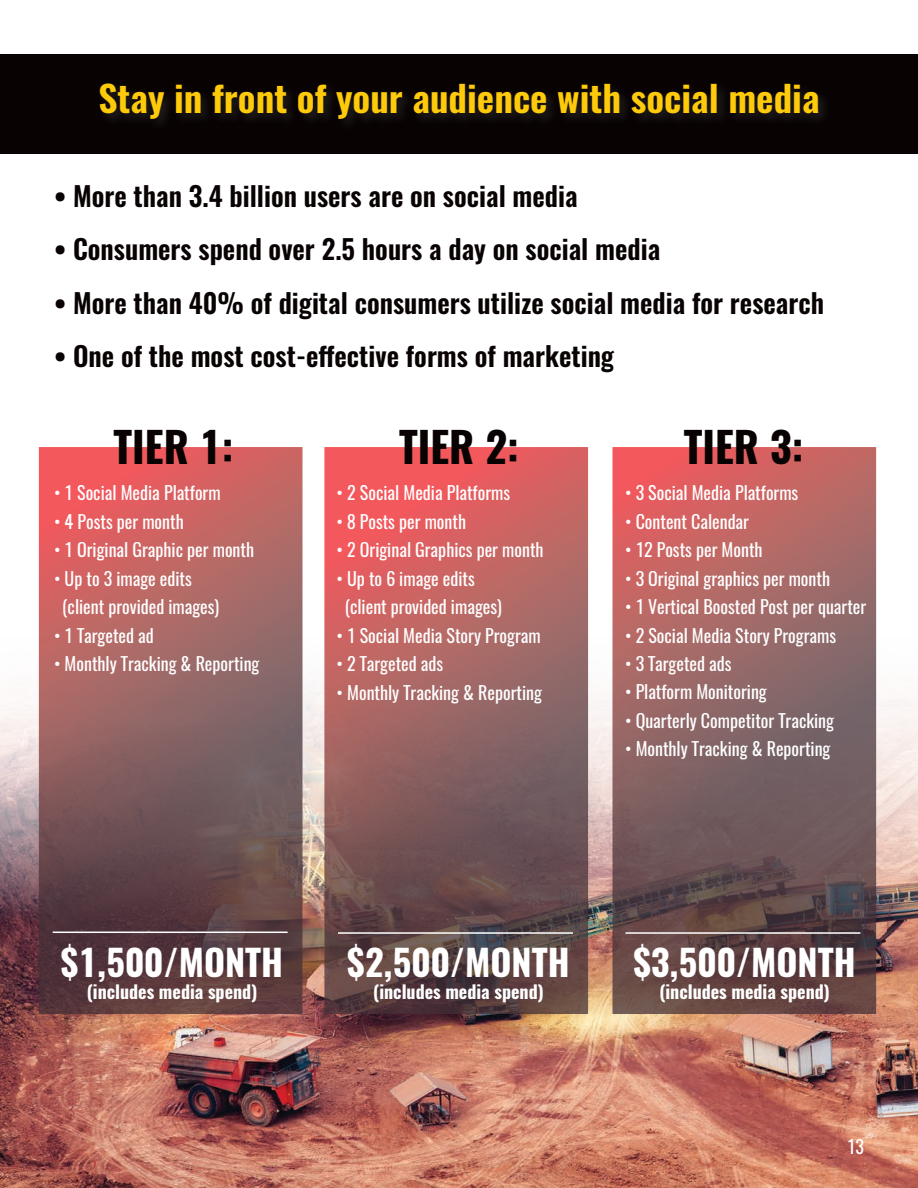
<style>
.page{position:relative;width:918px;height:1188px;background:#fff}
.page>*{position:absolute;margin:0;border:0;box-sizing:border-box;transform-origin:0 0}
.t1{font:700 42px "Oswald";color:#080302}
.t2{font:600 36px "Oswald";color:#feca0a;scale:1.05 1}
.t3{font:700 36px "Oswald";color:#fff}
.t4{font:600 27px "Oswald";color:#080302}
.t5{font:18px "Oswald";color:#fff}
.t6{font:700 18px "Oswald";color:#fff}
</style>
<div class="page">
<img style="left:0;top:617px;width:918px;height:571px">
<div style="left:0;top:54px;width:918px;height:99px;background:#080302"></div>
<div style="left:97px;top:81px;width:734px;height:51px;background:linear-gradient(to right,#0e0a09,#0f0a0a)"></div>
<svg style="left:39px;top:447px;width:264px;height:566px;background:#905758"></svg>
<svg style="left:324px;top:447px;width:264px;height:566px;background:#985959"></svg>
<svg style="left:612px;top:447px;width:264px;height:566px;background:#8c5b5c"></svg>
<hr style="left:53px;top:932px;width:235px;height:1px;background:#fff">
<hr style="left:338px;top:932px;width:235px;height:2px;background:#fff">
<hr style="left:626px;top:932px;width:234px;height:2px;background:#fff">
<p class="t2" style="left:98px;top:80px;width:688px">Stay in front of your audience with social media</p>
<p class="t4" style="left:54px;top:182px;width:525px">• More than 3.4 billion users are on social media</p>
<p class="t4" style="left:54px;top:235px;width:608px">• Consumers spend over 2.5 hours a day on social media</p>
<p class="t4" style="left:54px;top:289px;width:772px">• More than 40% of digital consumers utilize social media for research</p>
<p class="t4" style="left:54px;top:342px;width:562px">• One of the most cost-effective forms of marketing</p>
<p class="t1" style="left:114px;top:418px;width:121px">TIER 1:</p>
<p class="t1" style="left:399px;top:418px;width:121px">TIER 2:</p>
<p class="t1" style="left:684px;top:418px;width:121px">TIER 3:</p>
<p class="t5" style="left:54px;top:480px;width:168px">• 1 Social Media Platform</p>
<p class="t5" style="left:54px;top:509px;width:131px">• 4 Posts per month</p>
<p class="t5" style="left:54px;top:537px;width:202px">• 1 Original Graphic per month</p>
<p class="t5" style="left:54px;top:566px;width:139px">• Up to 3 image edits</p>
<p class="t5" style="left:62px;top:594px;width:159px">(client provided images)</p>
<p class="t5" style="left:54px;top:623px;width:101px">• 1 Targeted ad</p>
<p class="t5" style="left:54px;top:651px;width:207px">• Monthly Tracking &amp; Reporting</p>
<p class="t5" style="left:337px;top:480px;width:175px">• 2 Social Media Platforms</p>
<p class="t5" style="left:337px;top:509px;width:131px">• 8 Posts per month</p>
<p class="t5" style="left:337px;top:537px;width:209px">• 2 Original Graphics per month</p>
<p class="t5" style="left:337px;top:566px;width:140px">• Up to 6 image edits</p>
<p class="t5" style="left:345px;top:594px;width:159px">(client provided images)</p>
<p class="t5" style="left:337px;top:623px;width:206px">• 1 Social Media Story Program</p>
<p class="t5" style="left:337px;top:651px;width:108px">• 2 Targeted ads</p>
<p class="t5" style="left:337px;top:680px;width:207px">• Monthly Tracking &amp; Reporting</p>
<p class="t5" style="left:625px;top:480px;width:175px">• 3 Social Media Platforms</p>
<p class="t5" style="left:625px;top:509px;width:126px">• Content Calendar</p>
<p class="t5" style="left:625px;top:537px;width:139px">• 12 Posts per Month</p>
<p class="t5" style="left:625px;top:566px;width:207px">• 3 Original graphics per month</p>
<p class="t5" style="left:625px;top:594px;width:243px">• 1 Vertical Boosted Post per quarter</p>
<p class="t5" style="left:625px;top:623px;width:213px">• 2 Social Media Story Programs</p>
<p class="t5" style="left:625px;top:651px;width:108px">• 3 Targeted ads</p>
<p class="t5" style="left:625px;top:680px;width:143px">• Platform Monitoring</p>
<p class="t5" style="left:625px;top:708px;width:211px">• Quarterly Competitor Tracking</p>
<p class="t5" style="left:625px;top:737px;width:207px">• Monthly Tracking &amp; Reporting</p>
<p class="t3" style="left:61px;top:938px;width:224px">$1,500/MONTH</p>
<p class="t6" style="left:87px;top:979px;width:172px">(includes media spend)</p>
<p class="t3" style="left:347px;top:938px;width:224px">$2,500/MONTH</p>
<p class="t6" style="left:373px;top:979px;width:172px">(includes media spend)</p>
<p class="t3" style="left:633px;top:938px;width:224px">$3,500/MONTH</p>
<p class="t6" style="left:659px;top:979px;width:172px">(includes media spend)</p>
<p class="t5" style="left:847px;top:1134px;width:18px">13</p>
</div>
